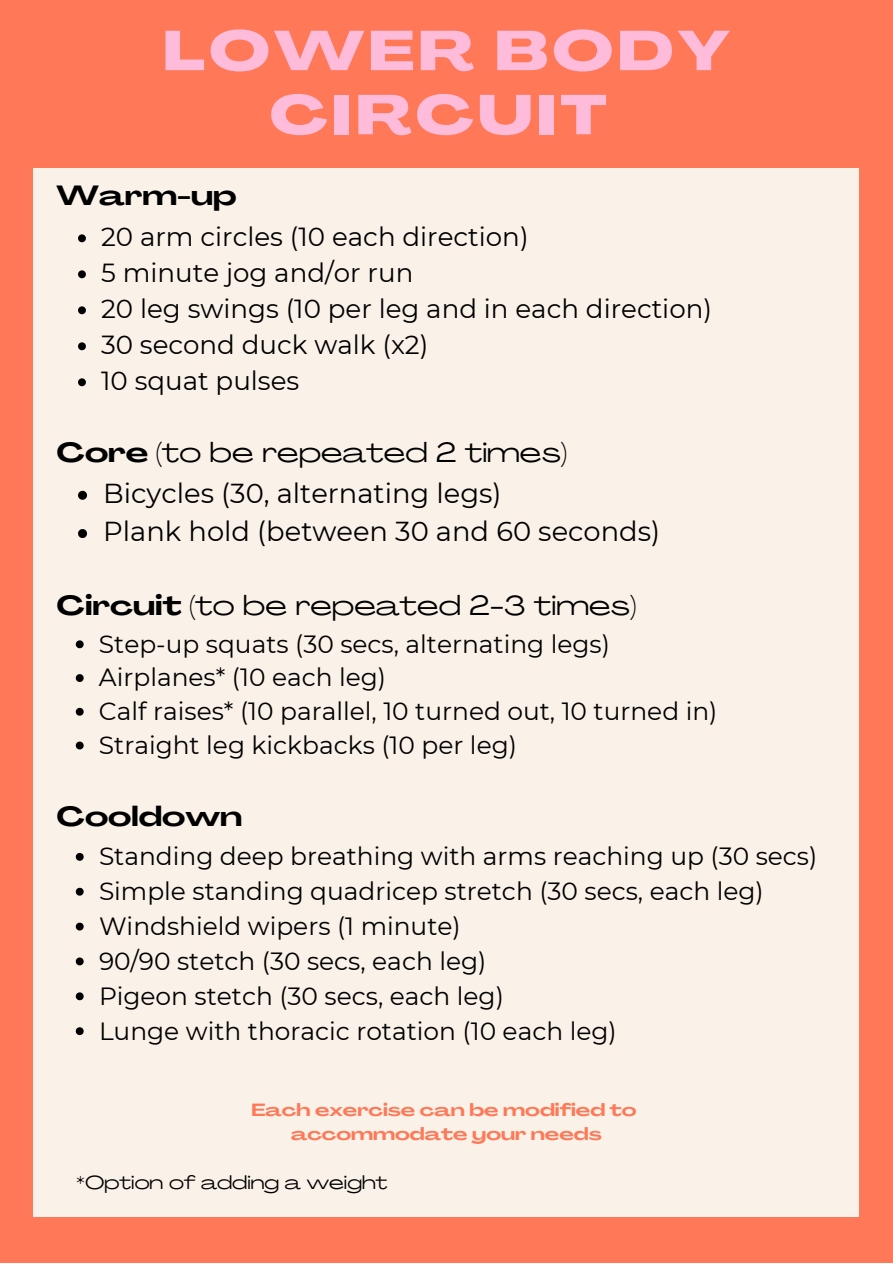
<style>
.page{position:relative;width:893px;height:1264px;background:#fff}
.page>*{position:absolute;margin:0;border:0;box-sizing:border-box;transform-origin:0 0}
.t1{font:800 54.9px/64.1px "Agrandir Grand";letter-spacing:.07em;color:#ffbbda;text-align:center}
.t2{font:27.3px "Montserrat";color:#000}
.t3{font:27.3px "Agrandir Grand";color:#000}
.t4{font:700 27.3px "Agrandir Grand";color:#000}
.t5{font:26.1px "Montserrat";color:#000}
.t6{font:24.9px "Montserrat";color:#000}
.t7{font:18.6px "Agrandir Grand";color:#000}
.t8{font:700 17.4px "Agrandir Grand";color:#ff7958}
.s1{font-weight:700}
</style>
<div class="page">
<div style="left:0;top:0;width:892px;height:1262px;background:#ff7958"></div>
<div style="left:34px;top:168px;width:824px;height:1048px;background:#faf2e9"></div>
<svg style="left:78px;top:234px;width:8px;height:8px"></svg>
<svg style="left:78px;top:270px;width:8px;height:8px"></svg>
<svg style="left:78px;top:306px;width:8px;height:8px"></svg>
<svg style="left:78px;top:342px;width:8px;height:8px"></svg>
<svg style="left:78px;top:378px;width:8px;height:8px"></svg>
<svg style="left:78px;top:491px;width:9px;height:9px"></svg>
<svg style="left:78px;top:529px;width:9px;height:9px"></svg>
<svg style="left:76px;top:640px;width:8px;height:8px"></svg>
<svg style="left:76px;top:674px;width:8px;height:8px"></svg>
<svg style="left:76px;top:708px;width:8px;height:7px"></svg>
<svg style="left:76px;top:741px;width:8px;height:8px"></svg>
<svg style="left:76px;top:853px;width:8px;height:7px"></svg>
<svg style="left:76px;top:887px;width:8px;height:8px"></svg>
<svg style="left:76px;top:922px;width:8px;height:8px"></svg>
<svg style="left:76px;top:957px;width:8px;height:8px"></svg>
<svg style="left:76px;top:992px;width:8px;height:8px"></svg>
<svg style="left:76px;top:1027px;width:8px;height:8px"></svg>
<p class="t1" style="left:163px;top:24px;width:568px">LOWER BODY<br>CIRCUIT</p>
<p class="t4" style="left:57px;top:185px;width:181px">Warm-up</p>
<p class="t5" style="left:101px;top:220px;width:429px">20 arm circles (10 each direction)</p>
<p class="t5" style="left:101px;top:256px;width:314px">5 minute jog and/or run</p>
<p class="t5" style="left:101px;top:292px;width:612px">20 leg swings (10 per leg and in each direction)</p>
<p class="t5" style="left:101px;top:328px;width:329px">30 second duck walk (x2)</p>
<p class="t5" style="left:101px;top:364px;width:200px">10 squat pulses</p>
<p class="t3" style="left:57px;top:441px;width:512px"><span class="s1">Core (</span>to be repeated 2 times)</p>
<p class="t2" style="left:103px;top:477px;width:400px">Bicycles (30, alternating legs)</p>
<p class="t2" style="left:103px;top:515px;width:558px">Plank hold (between 30 and 60 seconds)</p>
<p class="t3" style="left:57px;top:594px;width:581px"><span class="s1">Circuit</span> (to be repeated 2-3 times)</p>
<p class="t6" style="left:99px;top:628px;width:512px">Step-up squats (30 secs, alternating legs)</p>
<p class="t6" style="left:99px;top:662px;width:288px">Airplanes* (10 each leg)</p>
<p class="t6" style="left:99px;top:696px;width:620px">Calf raises* (10 parallel, 10 turned out, 10 turned in)</p>
<p class="t6" style="left:99px;top:729px;width:419px">Straight leg kickbacks (10 per leg)</p>
<p class="t4" style="left:57px;top:805px;width:187px">Cooldown</p>
<p class="t6" style="left:99px;top:841px;width:719px">Standing deep breathing with arms reaching up (30 secs)</p>
<p class="t6" style="left:99px;top:876px;width:666px">Simple standing quadricep stretch (30 secs, each leg)</p>
<p class="t6" style="left:99px;top:910px;width:363px">Windshield wipers (1 minute)</p>
<p class="t6" style="left:99px;top:945px;width:389px">90/90 stetch (30 secs, each leg)</p>
<p class="t6" style="left:99px;top:980px;width:406px">Pigeon stetch (30 secs, each leg)</p>
<p class="t6" style="left:99px;top:1015px;width:519px">Lunge with thoracic rotation (10 each leg)</p>
<p class="t8" style="left:251px;top:1102px;width:386px">Each exercise can be modified to</p>
<p class="t8" style="left:291px;top:1126px;width:312px">accommodate your needs</p>
<p class="t7" style="left:76px;top:1175px;width:313px">*Option of adding a weight</p>
</div>
